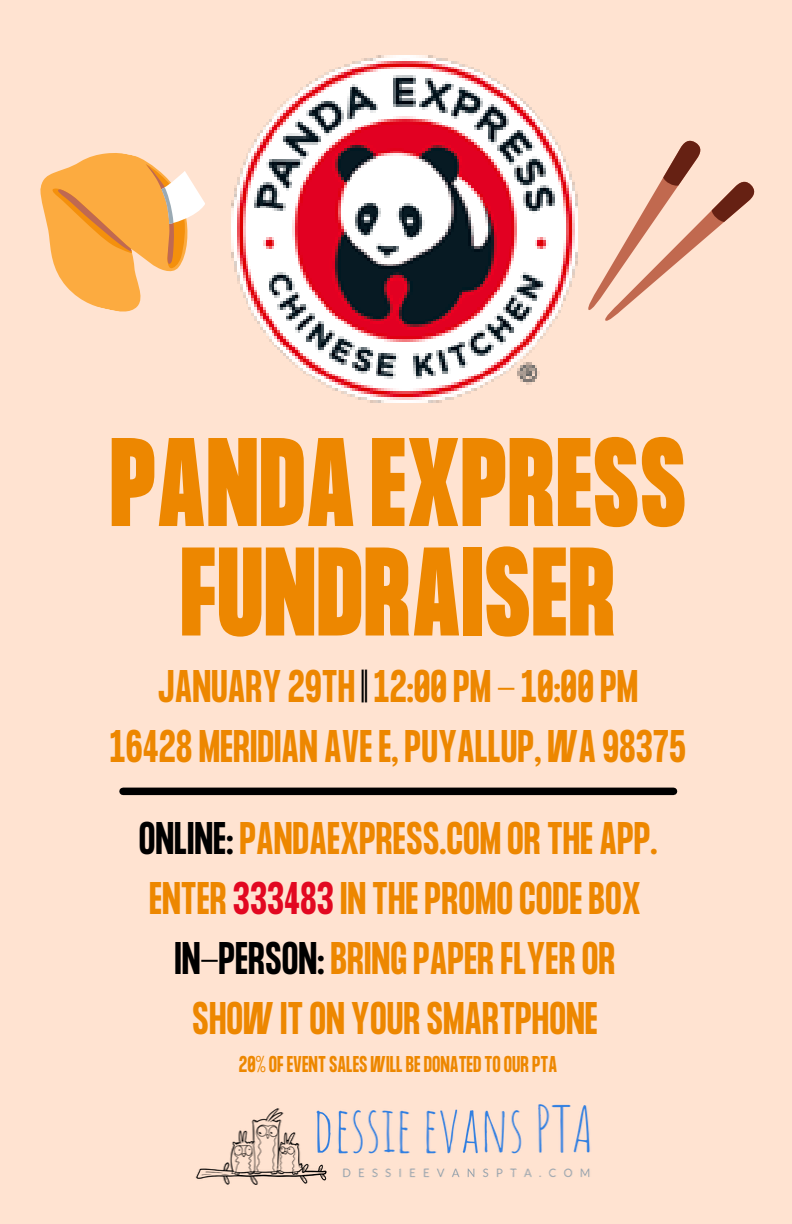
<style>
.page{position:relative;width:792px;height:1224px;background:#ffe3d1}
.page>*{position:absolute;margin:0;border:0;box-sizing:border-box;transform-origin:0 0}
.t1{font:900 110px "Formula Condensed";color:#ed8700}
.t2{font:700 40px "Formula Condensed";color:#ed8700}
.t3{font:700 20px "Formula Condensed";color:#ed8700}
.s1{color:#000}
.s2{color:#e20821}
</style>
<div class="page">
<img style="left:195px;top:1104px;width:395px;height:81px">
<svg style="left:588px;top:140px;width:167px;height:181px"></svg>
<svg style="left:40px;top:153px;width:165px;height:159px"></svg>
<div style="left:123px;top:788px;width:551px;height:7px;background:#000"></div>
<img style="left:231px;top:56px;width:347px;height:347px">
<p class="t1" style="left:110px;top:427px;width:579px">PANDA EXPRESS</p>
<p class="t1" style="left:180px;top:537px;width:438px">FUNDRAISER</p>
<p class="t2" style="left:158px;top:666px;width:482px">JANUARY 29TH <span class="s1">|</span>12:00 PM - 10:00 PM</p>
<p class="t2" style="left:110px;top:726px;width:578px">16428 MERIDIAN AVEE, PUYALLUP,WA 98375</p>
<p class="t2" style="left:139px;top:818px;width:520px"><span class="s1">ONLINE:</span> PANDAEXPRESS.COM OR THE APP.</p>
<p class="t2" style="left:149px;top:878px;width:493px">ENTER <span class="s2">333483</span> IN THE PROMO CODE BOX</p>
<p class="t2" style="left:175px;top:938px;width:442px"><span class="s1">IN-PERSON:</span> BRING PAPER FLYER OR</p>
<p class="t2" style="left:192px;top:998px;width:407px">SHOWIT ON YOUR SMARTPHONE</p>
<p class="t3" style="left:239px;top:1054px;width:320px">20% OFEVENT SALESWILL BE DONATED TO OUR PTA</p>
</div>
